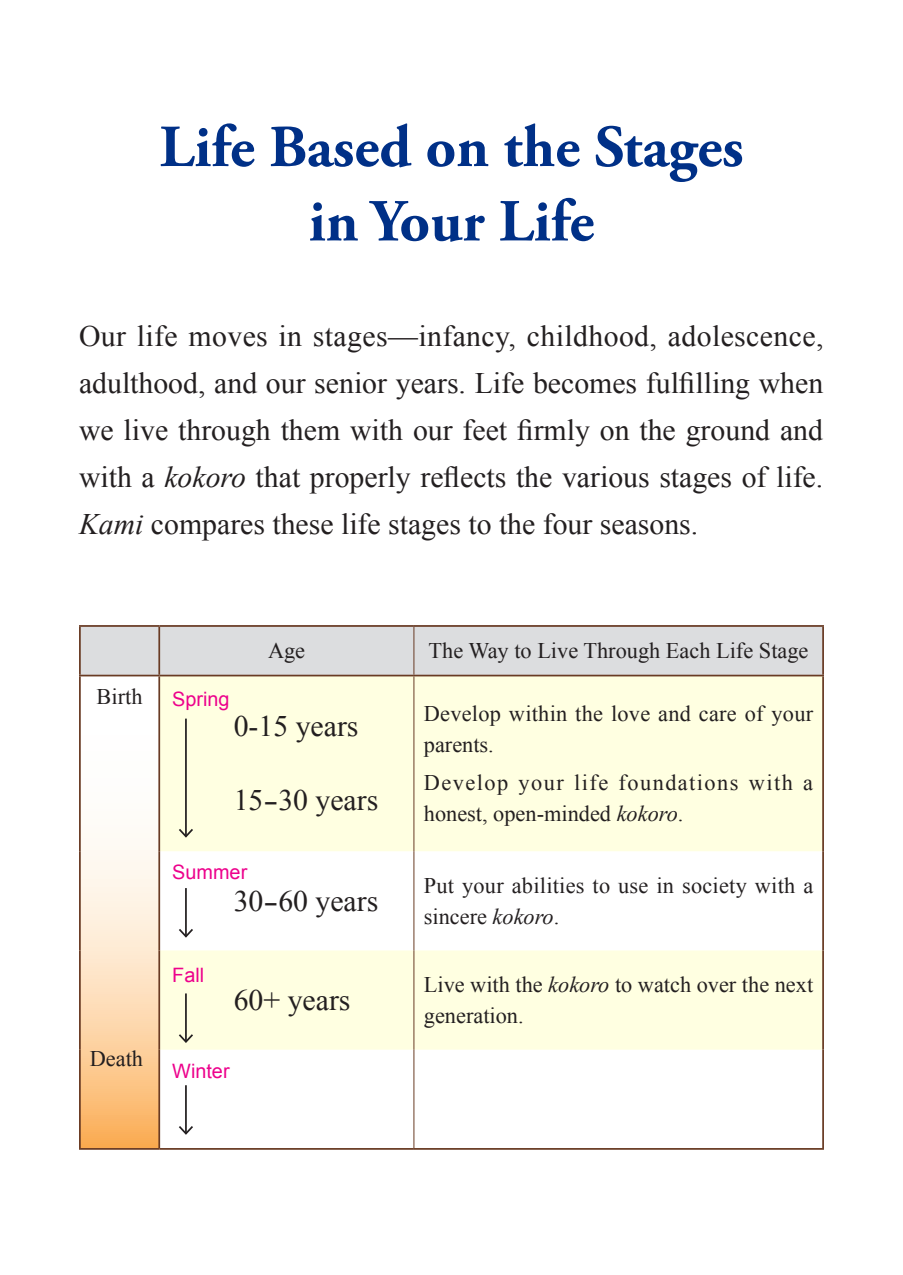
<style>
.page{position:relative;width:903px;height:1275px;background:#fff}
.page>*{position:absolute;margin:0;border:0;box-sizing:border-box;transform-origin:0 0}
.t1{font:700 59.5px "Adobe Garamond Pro";color:#003087}
.t2{font:29.75px/47.1px "Times New Roman";color:#231f20;text-align:justify}
.t3{font:22.4px/31px "Times New Roman";color:#231f20}
.t4{font:22.4px "Times New Roman";letter-spacing:.065em;color:#231f20}
.t5{font:19.78px "Arial";color:#ed028c}
.s1{font-style:italic}
</style>
<div class="page">
<div style="left:80px;top:626px;width:79px;height:50px;background:#dcdddf"></div>
<div style="left:160px;top:627px;width:662px;height:48px;background:#dcdddf"></div>
<svg style="left:81px;top:676px;width:77px;height:472px"></svg>
<svg style="left:160px;top:676px;width:662px;height:374px;fill:#ffffe1"></svg>
<hr style="left:79px;top:625px;width:80px;height:2px;background:#693b24">
<hr style="left:79px;top:627px;width:2px;height:48px;background:#693b24">
<hr style="left:79px;top:675px;width:80px;height:1px;background:#693b24">
<hr style="left:79px;top:676px;width:2px;height:175px;background:#693b24">
<hr style="left:79px;top:851px;width:2px;height:99px;background:#693b24">
<hr style="left:79px;top:950px;width:2px;height:100px;background:#693b24">
<hr style="left:79px;top:1050px;width:2px;height:98px;background:#693b24">
<hr style="left:79px;top:1148px;width:80px;height:2px;background:#693b24">
<hr style="left:159px;top:625px;width:255px;height:2px;background:#693b24">
<hr style="left:158px;top:627px;width:2px;height:48px;background:#693b24">
<hr style="left:414px;top:625px;width:410px;height:2px;background:#693b24">
<hr style="left:822px;top:627px;width:2px;height:48px;background:#693b24">
<hr style="left:159px;top:675px;width:255px;height:1px;background:#693b24">
<hr style="left:158px;top:676px;width:2px;height:175px;background:#693b24">
<hr style="left:414px;top:675px;width:410px;height:1px;background:#693b24">
<hr style="left:822px;top:676px;width:2px;height:175px;background:#693b24">
<hr style="left:158px;top:851px;width:2px;height:99px;background:#693b24">
<hr style="left:822px;top:851px;width:2px;height:99px;background:#693b24">
<hr style="left:158px;top:950px;width:2px;height:100px;background:#693b24">
<hr style="left:822px;top:950px;width:2px;height:100px;background:#693b24">
<hr style="left:158px;top:1050px;width:2px;height:98px;background:#693b24">
<hr style="left:822px;top:1050px;width:2px;height:98px;background:#693b24">
<hr style="left:159px;top:1148px;width:255px;height:2px;background:#693b24">
<hr style="left:414px;top:1148px;width:410px;height:2px;background:#693b24">
<hr style="left:414px;top:627px;width:1px;height:48px;background:#693b24">
<hr style="left:414px;top:676px;width:1px;height:175px;background:#693b24">
<hr style="left:414px;top:851px;width:1px;height:99px;background:#693b24">
<hr style="left:414px;top:950px;width:1px;height:100px;background:#693b24">
<hr style="left:414px;top:1050px;width:1px;height:98px;background:#693b24">
<hr style="left:185px;top:719px;width:2px;height:117px;background:#231f20">
<svg style="left:177px;top:827px;width:18px;height:12px"></svg>
<hr style="left:185px;top:888px;width:2px;height:48px;background:#231f20">
<svg style="left:177px;top:927px;width:18px;height:12px"></svg>
<hr style="left:185px;top:993px;width:2px;height:49px;background:#231f20">
<svg style="left:177px;top:1032px;width:18px;height:12px"></svg>
<hr style="left:185px;top:1085px;width:2px;height:48px;background:#231f20">
<svg style="left:179px;top:1124px;width:14px;height:11px"></svg>
<p class="t1" style="left:159px;top:112px;width:585px">Life Based on the Stages</p>
<p class="t1" style="left:309px;top:187px;width:287px">in Your Life</p>
<p class="t2" style="left:79px;top:312px;width:746px">Our life moves in stages—infancy, childhood, adolescence, adulthood, and our senior years. Life becomes fulfilling when we live through them with our feet firmly on the ground and with a <span class="s1">kokoro</span> that properly reflects the various stages of life.<br><span class="s1">Kami</span> compares these life stages to the four seasons.</p>
<p class="t3" style="left:97px;top:681px;width:47px">Birth</p>
<p class="t3" style="left:90px;top:1042px;width:55px">Death</p>
<p class="t5" style="left:172px;top:686px;width:59px">Spring</p>
<p class="t3" style="left:268px;top:635px;width:39px">Age</p>
<p class="t2" style="left:234px;top:702px;width:126px">0-15 years</p>
<p class="t2" style="left:234px;top:776px;width:146px">15-30 years</p>
<p class="t5" style="left:172px;top:859px;width:76px">Summer</p>
<p class="t5" style="left:172px;top:962px;width:33px">Fall</p>
<p class="t2" style="left:234px;top:877px;width:146px">30-60 years</p>
<p class="t2" style="left:234px;top:976px;width:118px">60+ years</p>
<p class="t5" style="left:172px;top:1058px;width:59px">Winter</p>
<p class="t3" style="left:428px;top:635px;width:381px">The Way to Live Through Each Life Stage</p>
<p class="t3" style="left:424px;top:697px;width:391px">Develop within the love and care of your parents.</p>
<p class="t3" style="left:803px;top:767px;width:11px">a</p>
<p class="t3" style="left:424px;top:767px;width:261px">Develop<br>honest, open-minded <span class="s1">kokoro</span>.</p>
<p class="t3" style="left:574px;top:767px;width:36px">life</p>
<p class="t4" style="left:618px;top:767px;width:121px">foundations</p>
<p class="t3" style="left:749px;top:767px;width:46px">with</p>
<p class="t3" style="left:518px;top:767px;width:47px">your</p>
<p class="t3" style="left:424px;top:869px;width:391px">Put your abilities to use in society with a</p>
<p class="t3" style="left:424px;top:900px;width:137px">sincere <span class="s1">kokoro</span>.</p>
<p class="t3" style="left:424px;top:969px;width:391px">Live with the <span class="s1">kokoro</span> to watch over the next</p>
<p class="t3" style="left:424px;top:1000px;width:101px">generation.</p>
</div>
